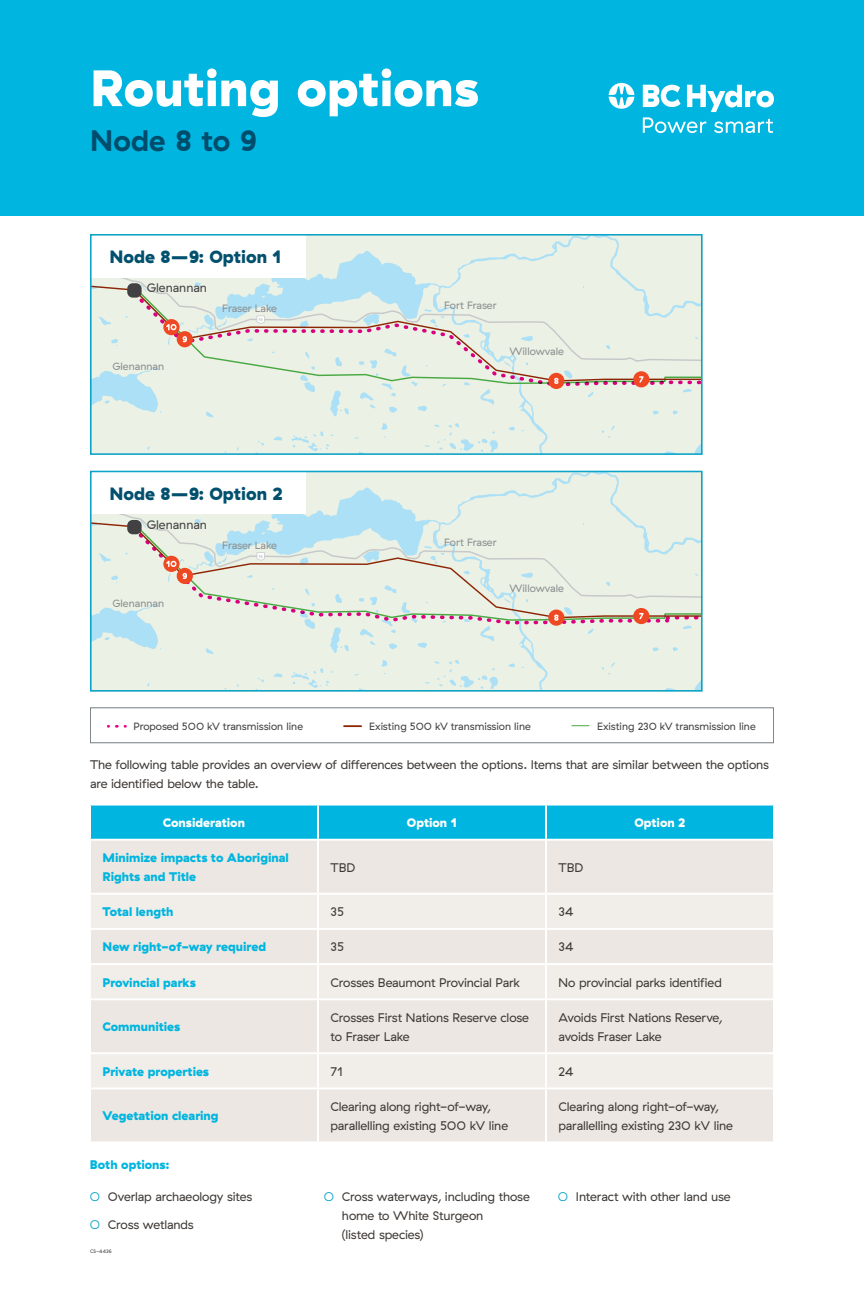
<style>
.page{position:relative;width:864px;height:1296px;background:#fff}
.page>*{position:absolute;margin:0;border:0;box-sizing:border-box;transform-origin:0 0}
.t1{font:900 51.05px "GT Haptik";color:#fff}
.t2{font:700 29.65px "GT Haptik";letter-spacing:.005em;color:#004c6c}
.t3{font:900 17.85px "GT Haptik";color:#01506d}
.t4{font:12.5px/18.8px "GT Haptik";letter-spacing:-.015em;color:#3e3935}
.t5{font:900 12.5px/18.8px "GT Haptik";letter-spacing:-.005em;color:#00b5df}
.t6{font:900 12.5px "GT Haptik";letter-spacing:-.005em;color:#fff}
.t7{font:12.4px "GT Haptik";color:#414042}
.t8{font:10.6px "GT Haptik";color:#8b8e90}
.t9{font:10.55px "GT Haptik";color:#414042}
.t10{font:5px "GT Haptik";letter-spacing:.015em;color:#3e3935}
.t11{font:700 4.25px "GT Haptik";color:#c6c8ca}
.s1{color:#05a1c6}
</style>
<div class="page">
<div style="left:0;top:0;width:864px;height:216px;background:#00b5df"></div>
<div style="left:90px;top:234px;width:613px;height:221px;background:#ebf1e4"></div>
<svg style="left:226px;top:237px;width:395px;height:215px"></svg>
<svg style="left:666px;top:445px;width:34px;height:7px"></svg>
<svg style="left:381px;top:423px;width:6px;height:7px"></svg>
<svg style="left:273px;top:436px;width:9px;height:5px"></svg>
<svg style="left:508px;top:427px;width:7px;height:3px"></svg>
<svg style="left:237px;top:447px;width:5px;height:5px"></svg>
<svg style="left:602px;top:426px;width:13px;height:12px"></svg>
<svg style="left:424px;top:423px;width:75px;height:29px"></svg>
<svg style="left:258px;top:441px;width:6px;height:5px"></svg>
<svg style="left:292px;top:432px;width:48px;height:20px"></svg>
<svg style="left:93px;top:382px;width:39px;height:23px"></svg>
<svg style="left:93px;top:274px;width:544px;height:108px"></svg>
<svg style="left:212px;top:417px;width:409px;height:4px"></svg>
<svg style="left:132px;top:288px;width:568px;height:129px"></svg>
<svg style="left:93px;top:282px;width:134px;height:64px"></svg>
<div style="left:548px;top:373px;width:16px;height:16px;background:#ef4923;border-radius:50%"></div>
<svg style="left:554px;top:378px;width:4px;height:6px"></svg>
<div style="left:633px;top:371px;width:16px;height:16px;background:#ef4923;border-radius:50%"></div>
<svg style="left:639px;top:376px;width:4px;height:6px"></svg>
<div style="left:91px;top:235px;width:215px;height:42px;background:#fff"></div>
<div style="left:90px;top:234px;width:613px;height:221px;border:2px solid #0ba3c8"></div>
<div style="left:90px;top:471px;width:613px;height:221px;background:#ebf1e4"></div>
<svg style="left:226px;top:474px;width:394px;height:215px"></svg>
<svg style="left:666px;top:681px;width:34px;height:8px"></svg>
<svg style="left:381px;top:660px;width:6px;height:7px"></svg>
<svg style="left:273px;top:673px;width:9px;height:4px"></svg>
<svg style="left:508px;top:663px;width:7px;height:4px"></svg>
<svg style="left:237px;top:684px;width:5px;height:5px"></svg>
<svg style="left:602px;top:662px;width:13px;height:13px"></svg>
<svg style="left:424px;top:660px;width:75px;height:29px"></svg>
<svg style="left:258px;top:678px;width:6px;height:4px"></svg>
<svg style="left:292px;top:668px;width:48px;height:21px"></svg>
<svg style="left:93px;top:618px;width:39px;height:23px"></svg>
<svg style="left:93px;top:510px;width:544px;height:108px"></svg>
<svg style="left:93px;top:521px;width:53px;height:14px"></svg>
<svg style="left:132px;top:525px;width:568px;height:129px"></svg>
<div style="left:127px;top:520px;width:15px;height:14px;background:#414042;border-radius:6px"></div>
<svg style="left:163px;top:556px;width:17px;height:16px"></svg>
<svg style="left:177px;top:568px;width:16px;height:16px"></svg>
<svg style="left:166px;top:551px;width:61px;height:31px"></svg>
<div style="left:548px;top:610px;width:16px;height:16px;background:#ef4923;border-radius:50%"></div>
<svg style="left:554px;top:615px;width:4px;height:6px"></svg>
<div style="left:633px;top:608px;width:16px;height:16px;background:#ef4923;border-radius:50%"></div>
<svg style="left:639px;top:613px;width:4px;height:6px"></svg>
<div style="left:91px;top:471px;width:215px;height:43px;background:#fff"></div>
<div style="left:90px;top:471px;width:613px;height:221px;border:2px solid #0ba3c8"></div>
<svg style="left:609px;top:83px;width:25px;height:26px"></svg>
<svg style="left:643px;top:85px;width:131px;height:48px"></svg>
<div style="left:91px;top:806px;width:682px;height:33px;background:#00b5df"></div>
<div style="left:91px;top:841px;width:682px;height:300px;background:#ece7e2"></div>
<div style="left:91px;top:895px;width:682px;height:192px;background:#f1ede9"></div>
<hr style="left:317px;top:806px;width:2px;height:33px;background:#fff">
<hr style="left:545px;top:806px;width:2px;height:33px;background:#fff">
<hr style="left:317px;top:841px;width:2px;height:52px;background:#fff">
<hr style="left:545px;top:841px;width:2px;height:52px;background:#fff">
<hr style="left:89px;top:893px;width:229px;height:2px;background:#fff">
<hr style="left:318px;top:893px;width:228px;height:2px;background:#fff">
<hr style="left:317px;top:895px;width:2px;height:33px;background:#fff">
<hr style="left:546px;top:893px;width:229px;height:2px;background:#fff">
<hr style="left:545px;top:895px;width:2px;height:33px;background:#fff">
<hr style="left:89px;top:928px;width:229px;height:2px;background:#fff">
<hr style="left:318px;top:928px;width:228px;height:2px;background:#fff">
<hr style="left:317px;top:930px;width:2px;height:33px;background:#fff">
<hr style="left:546px;top:928px;width:229px;height:2px;background:#fff">
<hr style="left:545px;top:930px;width:2px;height:33px;background:#fff">
<hr style="left:89px;top:963px;width:229px;height:2px;background:#fff">
<hr style="left:318px;top:963px;width:228px;height:2px;background:#fff">
<hr style="left:317px;top:965px;width:2px;height:33px;background:#fff">
<hr style="left:546px;top:963px;width:229px;height:2px;background:#fff">
<hr style="left:545px;top:965px;width:2px;height:33px;background:#fff">
<hr style="left:317px;top:1054px;width:2px;height:33px;background:#fff">
<hr style="left:545px;top:1054px;width:2px;height:33px;background:#fff">
<hr style="left:89px;top:998px;width:229px;height:2px;background:#fff">
<hr style="left:89px;top:1052px;width:229px;height:2px;background:#fff">
<hr style="left:318px;top:998px;width:228px;height:2px;background:#fff">
<hr style="left:317px;top:1000px;width:2px;height:52px;background:#fff">
<hr style="left:318px;top:1052px;width:228px;height:2px;background:#fff">
<hr style="left:546px;top:998px;width:229px;height:2px;background:#fff">
<hr style="left:545px;top:1000px;width:2px;height:52px;background:#fff">
<hr style="left:546px;top:1052px;width:229px;height:2px;background:#fff">
<hr style="left:546px;top:1087px;width:229px;height:2px;background:#fff">
<hr style="left:89px;top:1087px;width:229px;height:2px;background:#fff">
<hr style="left:318px;top:1087px;width:228px;height:2px;background:#fff">
<hr style="left:317px;top:1089px;width:2px;height:52px;background:#fff">
<hr style="left:545px;top:1089px;width:2px;height:52px;background:#fff">
<div style="left:90px;top:707px;width:684px;height:36px;border:1px solid #737b7f"></div>
<svg style="left:116px;top:725px;width:10px;height:3px"></svg>
<svg style="left:344px;top:725px;width:17px;height:2px"></svg>
<svg style="left:572px;top:725px;width:17px;height:1px"></svg>
<h1 class="t1" style="left:90px;top:55px;width:390px">Routing options</h1>
<h2 class="t2" style="left:90px;top:122px;width:168px">Node 8 to 9</h2>
<h3 class="t3" style="left:109px;top:245px;width:173px">Node 8—9: Option 1</h3>
<p class="t7" style="left:147px;top:281px;width:62px">Glenannan</p>
<p class="t8" style="left:113px;top:360px;width:53px">Glenannan</p>
<p class="t8" style="left:222px;top:302px;width:56px">Fraser Lake</p>
<p class="t8" style="left:444px;top:300px;width:54px">Fort Fraser</p>
<p class="t11" style="left:258px;top:317px;width:6px">16</p>
<p class="t8" style="left:509px;top:345px;width:56px">Willowvale</p>
<h3 class="t3" style="left:109px;top:482px;width:175px">Node 8—9: Option 2</h3>
<p class="t7" style="left:147px;top:517px;width:62px">Glenannan</p>
<p class="t8" style="left:113px;top:597px;width:53px">Glenannan</p>
<p class="t8" style="left:222px;top:539px;width:56px">Fraser Lake</p>
<p class="t8" style="left:444px;top:536px;width:54px">Fort Fraser</p>
<p class="t11" style="left:258px;top:553px;width:6px">16</p>
<p class="t8" style="left:509px;top:582px;width:56px">Willowvale</p>
<p class="t9" style="left:134px;top:720px;width:171px">Proposed 500 kV transmission line</p>
<p class="t9" style="left:369px;top:720px;width:163px">Existing 500 kV transmission line</p>
<p class="t9" style="left:597px;top:720px;width:160px">Existing 230 kV transmission line</p>
<p class="t4" style="left:90px;top:755px;width:681px">The following table provides an overview of differences between the options. Items that are similar between the options are identified below the table.</p>
<p class="t6" style="left:163px;top:815px;width:84px">Consideration</p>
<p class="t6" style="left:407px;top:815px;width:52px">Option 1</p>
<p class="t6" style="left:634px;top:815px;width:53px">Option 2</p>
<p class="t5" style="left:103px;top:849px;width:188px">Minimize impacts to Aboriginal<br>Rights and Title</p>
<p class="t4" style="left:331px;top:858px;width:26px">TBD</p>
<p class="t4" style="left:559px;top:858px;width:26px">TBD</p>
<p class="t5" style="left:103px;top:903px;width:72px">Total length</p>
<p class="t4" style="left:331px;top:903px;width:15px">35</p>
<p class="t4" style="left:559px;top:903px;width:17px">34</p>
<p class="t5" style="left:103px;top:938px;width:165px">New right-of-way required</p>
<p class="t4" style="left:331px;top:938px;width:15px">35</p>
<p class="t4" style="left:559px;top:938px;width:17px">34</p>
<p class="t5" style="left:103px;top:973px;width:95px">Provincial parks</p>
<p class="t4" style="left:331px;top:973px;width:191px">Crosses Beaumont Provincial Park</p>
<p class="t4" style="left:559px;top:973px;width:165px">No provincial parks identified</p>
<p class="t5" style="left:103px;top:1018px;width:79px">Communities</p>
<p class="t4" style="left:331px;top:1008px;width:200px">Crosses First Nations Reserve close to Fraser Lake</p>
<p class="t4" style="left:559px;top:1008px;width:165px">Avoids First Nations Reserve, avoids Fraser Lake</p>
<p class="t5" style="left:103px;top:1062px;width:108px">Private properties</p>
<p class="t4" style="left:331px;top:1062px;width:14px">71</p>
<p class="t4" style="left:559px;top:1062px;width:17px">24</p>
<p class="t5" style="left:103px;top:1107px;width:118px">Vegetation clearing</p>
<p class="t4" style="left:331px;top:1097px;width:179px">Clearing along right-of-way, parallelling existing 500 kV line</p>
<p class="t4" style="left:559px;top:1097px;width:176px">Clearing along right-of-way, parallelling existing 230 kV line</p>
<p class="t5" style="left:90px;top:1156px;width:81px">Both options:</p>
<p class="t4" style="left:90px;top:1188px;width:164px"><span class="s1">○</span> Overlap archaeology sites</p>
<p class="t4" style="left:90px;top:1216px;width:105px"><span class="s1">○</span> Cross wetlands</p>
<p class="t4" style="left:342px;top:1188px;width:189px;text-indent:-18px"><span class="s1">○</span> Cross waterways, including those home to White Sturgeon<br>(listed species)</p>
<p class="t4" style="left:558px;top:1188px;width:174px"><span class="s1">○</span> Interact with other land use</p>
<p class="t10" style="left:90px;top:1248px;width:23px">CS-4436</p>
</div>
